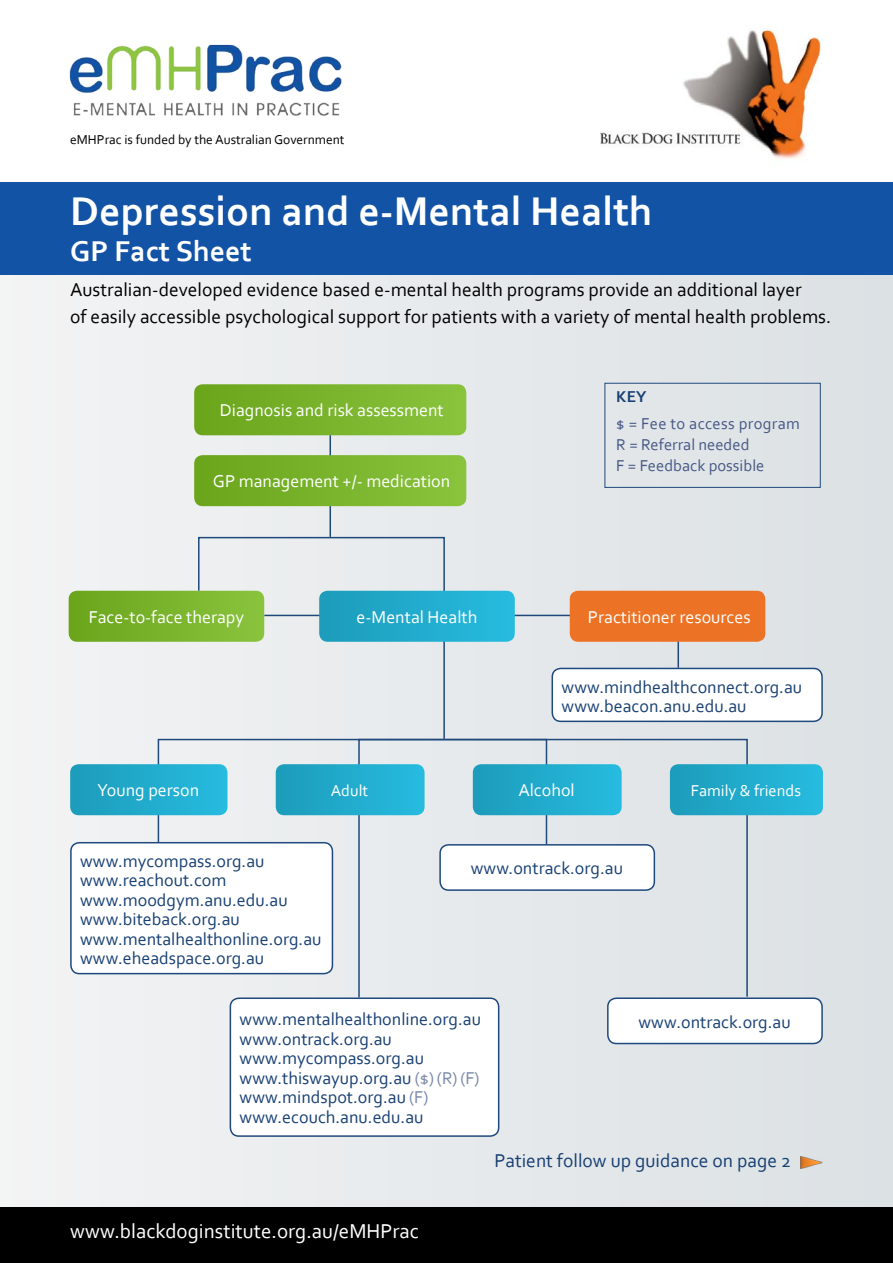
<style>
.page{position:relative;width:893px;height:1263px;background:#fff}
.page>*{position:absolute;margin:0;border:0;box-sizing:border-box;transform-origin:0 0}
.t1{font:700 42px "Corbel";color:#fff}
.t2{font:42px "Corbel";color:#fff}
.t3{font:700 30px "Corbel";color:#fff}
.t4{font:21px "Corbel";color:#fff}
.t5{font:19.5px/27px "Corbel";color:#000}
.t6{font:19.5px "Corbel";color:#184073}
.t7{font:18px/19.5px "Corbel";color:#184073}
.t8{font:18px "Corbel";color:#fff}
.t9{font:16.5px/21px "Corbel";color:#465986}
.t10{font:16.5px "Corbel";color:#fff}
.t11{font:700 16.5px "Corbel";color:#184073}
.t12{font:13.5px "Corbel";color:#000}
.s1{color:#7d8baa}
</style>
<div class="page">
<img style="left:69px;top:44px;width:273px;height:72px">
<img style="left:601px;top:26px;width:221px;height:133px">
<div style="left:0;top:242px;width:893px;height:1021px;background:linear-gradient(to right,#f1f3f3,#dae0e4)"></div>
<div style="left:230px;top:998px;width:269px;height:138px;background:#fff;border-radius:9px"></div>
<div style="left:230px;top:997px;width:269px;height:140px;border:2px solid #1f497d;border-radius:9px"></div>
<div style="left:552px;top:668px;width:270px;height:53px;background:#fff;border-radius:9px"></div>
<div style="left:551px;top:668px;width:272px;height:54px;border:2px solid #1f497d;border-radius:9px"></div>
<div style="left:194px;top:384px;width:272px;height:51px;background:linear-gradient(to right,#6ba51c,#8ac43e);border-radius:9px"></div>
<div style="left:197px;top:536px;width:249px;height:203px;background:#ebedef"></div>
<div style="left:357px;top:738px;width:392px;height:261px;background:#e4e8ea"></div>
<div style="left:276px;top:764px;width:149px;height:51px;background:linear-gradient(to right,#1d9bba,#26bce0);border-radius:9px"></div>
<div style="left:473px;top:764px;width:149px;height:51px;background:linear-gradient(to right,#1d9bba,#26bce0);border-radius:9px"></div>
<div style="left:670px;top:764px;width:153px;height:51px;background:linear-gradient(to right,#1d9cba,#26bce0);border-radius:9px"></div>
<div style="left:70px;top:764px;width:157px;height:51px;background:linear-gradient(to right,#1d9cba,#26bce0);border-radius:9px"></div>
<hr style="left:329px;top:435px;width:2px;height:102px;background:#1f497d">
<div style="left:71px;top:843px;width:261px;height:130px;background:#fff;border-radius:9px"></div>
<div style="left:70px;top:842px;width:263px;height:132px;border:2px solid #1f497d;border-radius:9px"></div>
<div style="left:608px;top:998px;width:214px;height:45px;background:#fff;border-radius:9px"></div>
<div style="left:607px;top:997px;width:216px;height:47px;border:2px solid #1f497d;border-radius:9px"></div>
<div style="left:440px;top:845px;width:214px;height:45px;background:#fff;border-radius:9px"></div>
<div style="left:439px;top:844px;width:216px;height:47px;border:2px solid #1f497d;border-radius:9px"></div>
<div style="left:194px;top:455px;width:272px;height:51px;background:linear-gradient(to right,#6ba51c,#8ac43e);border-radius:9px"></div>
<div style="left:263px;top:614px;width:417px;height:55px;background:#e6e9ec"></div>
<div style="left:69px;top:591px;width:195px;height:51px;background:linear-gradient(to right,#6ba51b,#8ac43e);border-radius:9px"></div>
<div style="left:570px;top:591px;width:195px;height:51px;background:#ec7325;border-radius:9px"></div>
<div style="left:319px;top:591px;width:196px;height:51px;background:linear-gradient(to right,#1d9bba,#26bce0);border-radius:9px"></div>
<div style="left:605px;top:383px;width:215px;height:105px;border:1px solid #1f497d"></div>
<img style="left:800px;top:1157px;width:23px;height:11px">
<div style="left:0;top:182px;width:893px;height:92px;background:#1253a5"></div>
<div style="left:0;top:1208px;width:893px;height:55px;background:#000"></div>
<p class="t12" style="left:70px;top:131px;width:276px">eMHPrac is funded by the Australian Government</p>
<h1 class="t2" style="left:210px;top:184px;width:420px">ion and e-Mental Health</h1>
<h1 class="t1" style="left:70px;top:184px;width:584px">Depression and e-Mental Health</h1>
<h2 class="t3" style="left:70px;top:232px;width:183px">GP Fact Sheet</h2>
<p class="t5" style="left:70px;top:276px;width:763px">Australian-developed evidence based e-mental health programs provide an additional layer<br>of easily accessible psychological support for patients with a variety of mental health problems.</p>
<p class="t8" style="left:220px;top:399px;width:225px">Diagnosis and risk assessment</p>
<p class="t8" style="left:213px;top:470px;width:239px">GP management +/- medication</p>
<p class="t11" style="left:616px;top:387px;width:32px">KEY</p>
<p class="t9" style="left:616px;top:413px;width:185px">$ = Fee to access program<br>R = Referral needed<br>F = Feedback possible</p>
<p class="t8" style="left:89px;top:606px;width:157px">Face-to-face therapy</p>
<p class="t8" style="left:357px;top:606px;width:122px">e-Mental Health</p>
<p class="t8" style="left:588px;top:606px;width:164px">Practitioner resources</p>
<p class="t7" style="left:561px;top:676px;width:242px">www.mindhealthconnect.org.au www.beacon.anu.edu.au</p>
<p class="t8" style="left:98px;top:779px;width:103px">Young person</p>
<p class="t10" style="left:331px;top:780px;width:39px">Adult</p>
<p class="t8" style="left:518px;top:779px;width:58px">Alcohol</p>
<p class="t10" style="left:691px;top:780px;width:112px">Family &amp; friends</p>
<p class="t7" style="left:80px;top:851px;width:243px">www.mycompass.org.au www.reachout.com www.moodgym.anu.edu.au www.biteback.org.au www.mentalhealthonline.org.au www.eheadspace.org.au</p>
<p class="t7" style="left:471px;top:858px;width:154px">www.ontrack.org.au</p>
<p class="t7" style="left:240px;top:1009px;width:243px">www.mentalhealthonline.org.au www.ontrack.org.au www.mycompass.org.au www.thiswayup.org.au <span class="s1">($) (R) (F) </span>www.mindspot.org.au <span class="s1">(F) </span>www.ecouch.anu.edu.au</p>
<p class="t7" style="left:638px;top:1011px;width:154px">www.ontrack.org.au</p>
<p class="t4" style="left:70px;top:1218px;width:350px">www.blackdoginstitute.org.au/eMHPrac</p>
<p class="t6" style="left:494px;top:1149px;width:298px">Patient follow up guidance on page 2</p>
</div>
